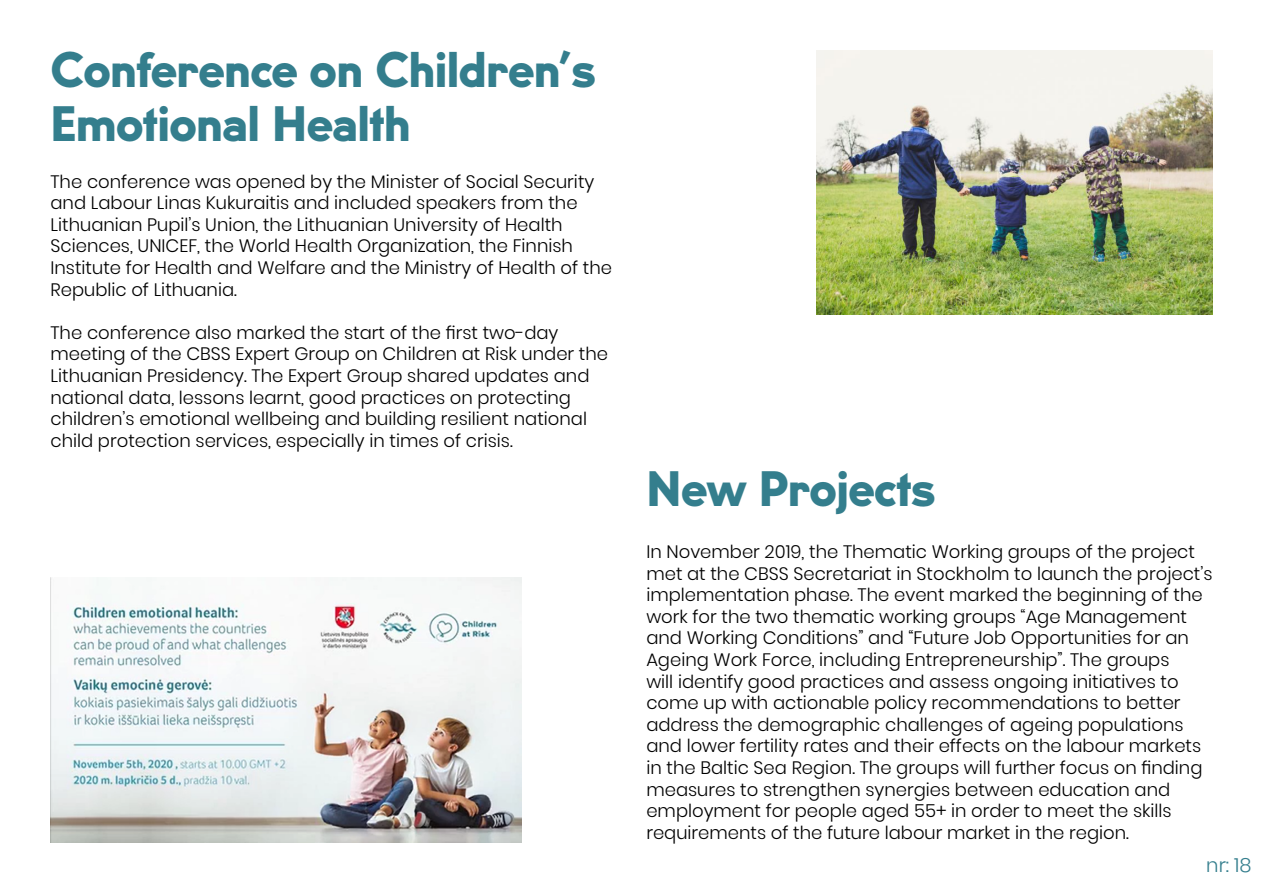
<style>
.page{position:relative;width:1263px;height:893px;background:#fff}
.page>*{position:absolute;margin:0;border:0;box-sizing:border-box;transform-origin:0 0}
.t1{font:900 45px/54px "U8";color:#347e8d}
.t2{font:300 19.5px "Poppins";color:#347e8d}
.t3{font:300 18px/21.6px "Poppins";color:#000}
</style>
<div class="page">
<img style="left:51px;top:577px;width:471px;height:265px">
<img style="left:816px;top:51px;width:396px;height:264px">
<h1 class="t1" style="left:51px;top:40px;width:547px">Conference on Children’s<br>Emotional Health</h1>
<p class="t3" style="left:51px;top:171px;width:563px">The conference was opened by the Minister of Social Security and Labour Linas Kukuraitis and included speakers from the Lithuanian Pupil’s Union, the Lithuanian University of Health Sciences, UNICEF, the World Health Organization, the Finnish Institute for Health and Welfare and the Ministry of Health of the Republic of Lithuania.</p>
<p class="t3" style="left:51px;top:322px;width:559px">The conference also marked the start of the first two-day meeting of the CBSS Expert Group on Children at Risk under the Lithuanian Presidency. The Expert Group shared updates and national data, lessons learnt, good practices on protecting children’s emotional wellbeing and building resilient national child protection services, especially in times of crisis.</p>
<h1 class="t1" style="left:646px;top:458px;width:290px">New Projects</h1>
<p class="t3" style="left:646px;top:541px;width:568px">In November 2019, the Thematic Working groups of the project met at the CBSS Secretariat in Stockholm to launch the project’s implementation phase. The event marked the beginning of the work for the two thematic working groups “Age Management and Working Conditions” and “Future Job Opportunities for an Ageing Work Force, including Entrepreneurship”. The groups<br>will identify good practices and assess ongoing initiatives to come up with actionable policy recommendations to better address the demographic challenges of ageing populations and lower fertility rates and their effects on the labour markets in the Baltic Sea Region. The groups will further focus on finding measures to strengthen synergies between education and employment for people aged 55+ in order to meet the skills requirements of the future labour market in the region.</p>
<p class="t2" style="left:1206px;top:853px;width:47px">nr: 18</p>
</div>
